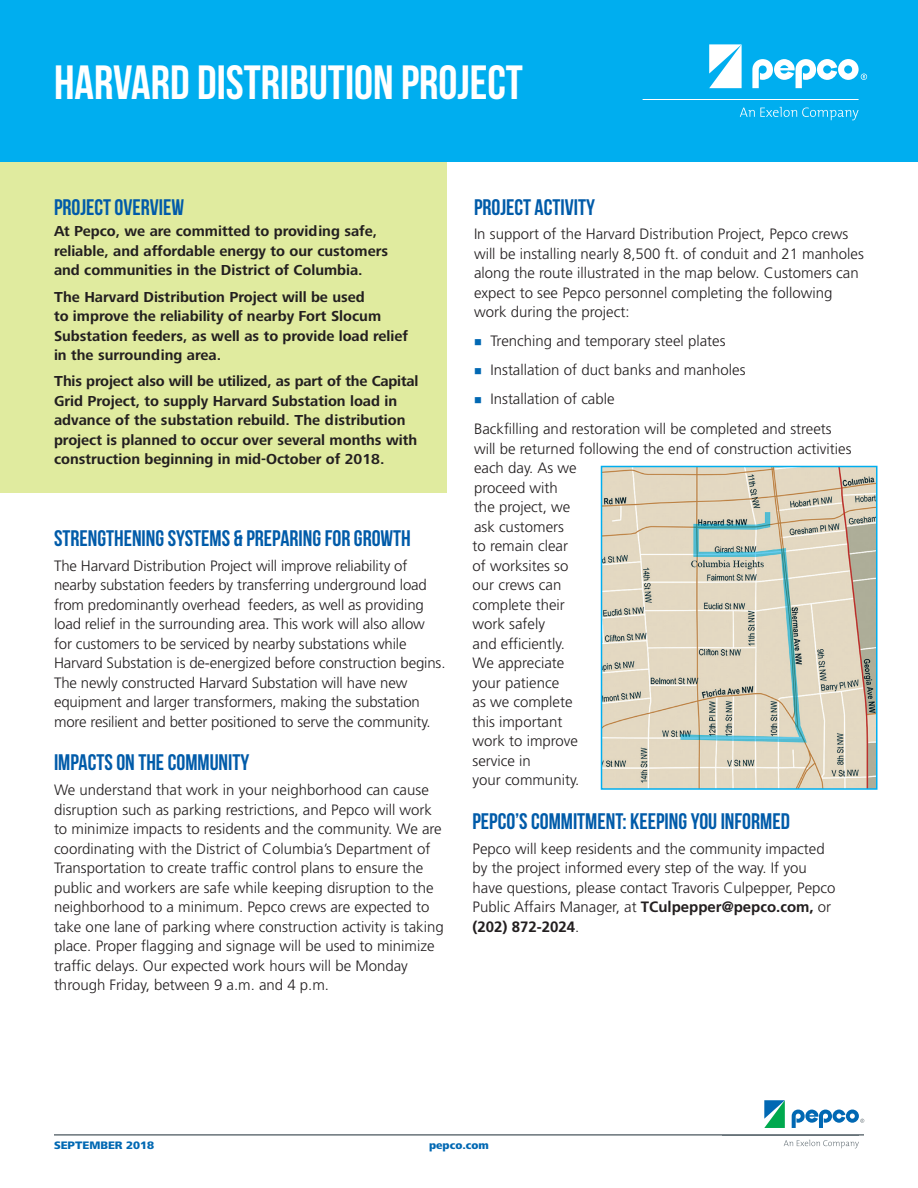
<style>
.page{position:relative;width:918px;height:1188px;background:#fff}
.page>*{position:absolute;margin:0;border:0;box-sizing:border-box;transform-origin:0 0}
.ParaStyle02-Leading{font:48px "Bebas Neue";color:#fff}
.SUBHEAD{font:22.5px "Bebas Neue";color:#015ba9}
.ParaStyle03-Leading{font:22.5px "Bebas Neue";color:#015ba9}
.Body_Text{font:300 15px/19.5px "Frutiger";color:#231f20}
.ParaStyle03-Leading-2{font:700 15px/19.5px "Frutiger Next Pro";color:#231f20}
.BULLETS{font:300 15px "Frutiger";color:#231f20}
.ParaStyle05-Leading{font:800 11.25px "Frutiger Next Pro";color:#0168b3}
.s1{color:#0168b3}
.s2{font-weight:700}
</style>
<div class="page">
<div style="left:0;top:162px;width:447px;height:331px;background:#e0eb9f"></div>
<div style="left:0;top:0;width:918px;height:162px;background:#00aeef"></div>
<svg style="left:643px;top:44px;width:224px;height:76px"></svg>
<img style="left:604px;top:469px;width:271px;height:318px">
<div style="left:601px;top:466px;width:277px;height:324px;border:2px solid #00aeef"></div>
<hr style="left:54px;top:1134px;width:810px;height:2px;background:#687379">
<svg style="left:784px;top:1140px;width:75px;height:8px"></svg>
<svg style="left:792px;top:1110px;width:72px;height:18px"></svg>
<svg style="left:764px;top:1100px;width:21px;height:28px"></svg>
<p class="ParaStyle02-Leading" style="left:54px;top:56px;width:471px">HARVARD DISTRIBUTION PROJECT</p>
<p class="SUBHEAD" style="left:54px;top:194px;width:132px">PROJECT OVERVIEW</p>
<p class="ParaStyle03-Leading-2" style="left:54px;top:222px;width:336px">At Pepco, we are committed to providing safe, reliable, and affordable energy to our customers and communities in the District of Columbia.</p>
<p class="ParaStyle03-Leading-2" style="left:54px;top:287px;width:355px">The Harvard Distribution Project will be used<br>to improve the reliability of nearby Fort Slocum Substation feeders, as well as to provide load relief in the surrounding area.</p>
<p class="ParaStyle03-Leading-2" style="left:54px;top:372px;width:366px">This project also will be utilized, as part of the Capital Grid Project, to supply Harvard Substation load in advance of the substation rebuild. The distribution project is planned to occur over several months with construction beginning in mid-October of 2018.</p>
<p class="ParaStyle03-Leading" style="left:54px;top:526px;width:358px">STRENGTHENING SYSTEMS &amp; PREPARING FOR GROWTH</p>
<p class="Body_Text" style="left:54px;top:556px;width:393px">The Harvard Distribution Project will improve reliability of nearby substation feeders by transferring underground load from predominantly overhead feeders, as well as providing load relief in the surrounding area. This work will also allow for customers to be serviced by nearby substations while Harvard Substation is de-energized before construction begins.<br>The newly constructed Harvard Substation will have new equipment and larger transformers, making the substation more resilient and better positioned to serve the community.</p>
<p class="SUBHEAD" style="left:54px;top:750px;width:197px">IMPACTS ON THE COMMUNITY</p>
<p class="Body_Text" style="left:54px;top:780px;width:391px">We understand that work in your neighborhood can cause disruption such as parking restrictions, and Pepco will work to minimize impacts to residents and the community. We are coordinating with the District of Columbia’s Department of Transportation to create traffic control plans to ensure the public and workers are safe while keeping disruption to the neighborhood to a minimum. Pepco crews are expected to take one lane of parking where construction activity is taking place. Proper flagging and signage will be used to minimize traffic delays. Our expected work hours will be Monday through Friday, between 9 a.m. and 4 p.m.</p>
<p class="SUBHEAD" style="left:474px;top:194px;width:123px">PROJECT ACTIVITY</p>
<p class="Body_Text" style="left:474px;top:224px;width:391px">In support of the Harvard Distribution Project, Pepco crews will be installing nearly 8,500 ft. of conduit and 21 manholes along the route illustrated in the map below. Customers can expect to see Pepco personnel completing the following work during the project:</p>
<p class="BULLETS" style="left:474px;top:332px;width:253px"><span class="s1">■</span> Trenching and temporary steel plates</p>
<p class="BULLETS" style="left:474px;top:361px;width:273px"><span class="s1">■</span> Installation of duct banks and manholes</p>
<p class="BULLETS" style="left:474px;top:391px;width:142px"><span class="s1">■</span> Installation of cable</p>
<p class="Body_Text" style="left:473px;top:419px;width:381px">Backfilling and restoration will be completed and streets will be returned following the end of construction activities each day. As we<br>proceed with<br>the project, we<br>ask customers<br>to remain clear<br>of worksites so<br>our crews can<br>complete their<br>work safely<br>and efficiently.<br>We appreciate<br>your patience<br>as we complete<br>this important<br>work to improve<br>service in<br>your community.</p>
<p class="SUBHEAD" style="left:473px;top:809px;width:319px">PEPCO’S COMMITMENT: KEEPING YOU INFORMED</p>
<p class="Body_Text" style="left:473px;top:839px;width:365px">Pepco will keep residents and the community impacted by the project informed every step of the way. If you have questions, please contact Travoris Culpepper, Pepco Public Affairs Manager, at <span class="s2">TCulpepper@pepco.com,</span> or <span class="s2">(202) 872-2024</span>.</p>
<p class="ParaStyle05-Leading" style="left:54px;top:1139px;width:102px">SEPTEMBER 2018</p>
<p class="ParaStyle05-Leading" style="left:429px;top:1139px;width:61px">pepco.com</p>
</div>
